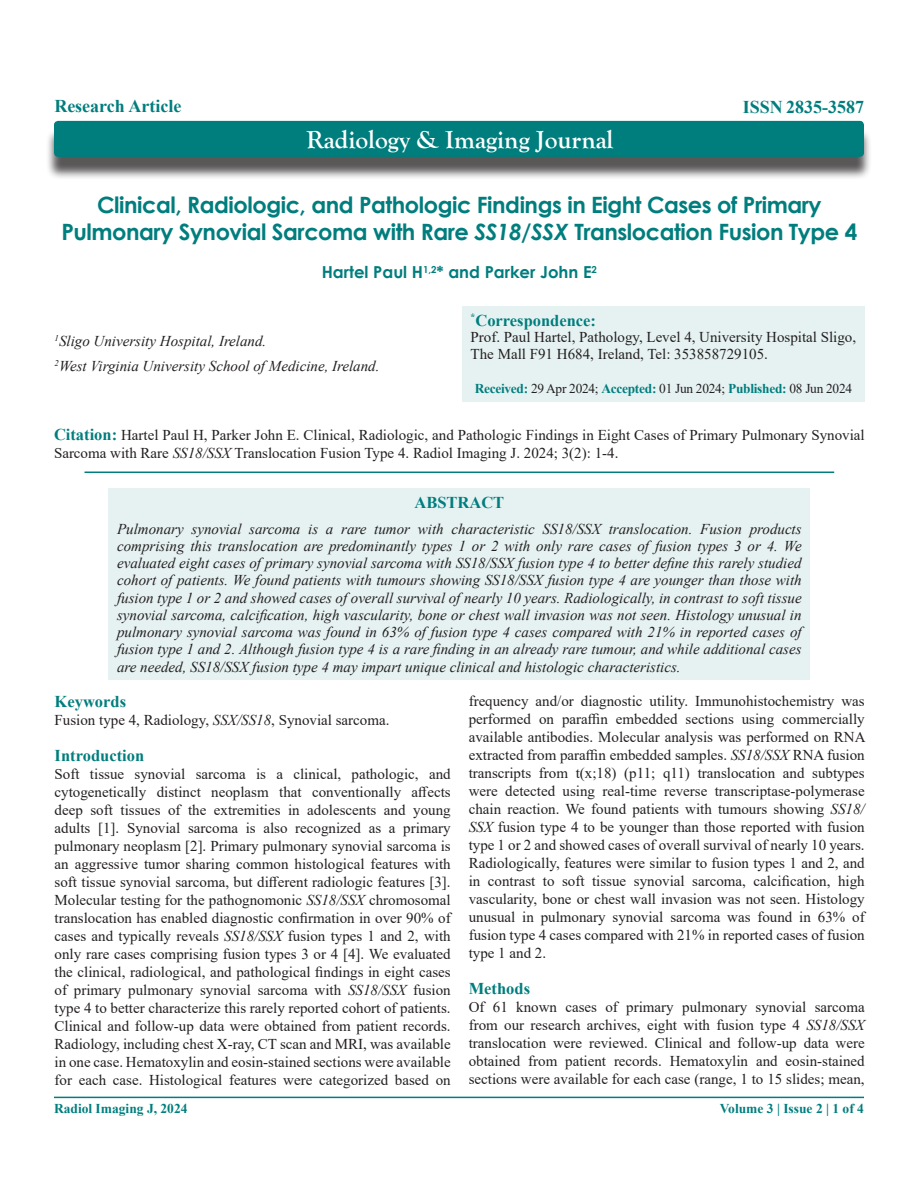
<style>
.page{position:relative;width:918px;height:1188px;background:#fff}
.page>*{position:absolute;margin:0;border:0;box-sizing:border-box;transform-origin:0 0}
.t1{font:700 25.5px "Goudy Old Style T";color:#fff}
.t2{font:700 22.5px/27px "Century Gothic";letter-spacing:-.02em;color:#007d7d;text-align:center}
.t3{font:700 18px "Times New Roman";color:#007d7d}
.t4{font:700 16.5px "Times New Roman";color:#007d7d}
.t5{font:700 16.5px "Century Gothic";color:#007d7d}
.t6{font:15px/18px "Times New Roman";color:#231f20;text-align:justify}
.Normal__Web{font:italic 15px/17.2px "Times New Roman";color:#231f20;text-align:justify}
.t7{font:13.5px "Times New Roman";letter-spacing:-.02em;color:#231f20}
.t8{font:700 13.5px "Times New Roman";color:#007d7d}
.s1{font-style:italic}
.s2{font-weight:700;color:#007d7d}
.s3{font-weight:700;font-size:16.5px;color:#007d7d}
</style>
<div class="page">
<div style="left:46px;top:128px;width:826px;height:52px;background:#231f20;opacity:.75"></div>
<div style="left:54px;top:121px;width:810px;height:36px;background:#007d7d;border-radius:4px"></div>
<div style="left:462px;top:306px;width:403px;height:96px;background:#e6f2f2"></div>
<hr style="left:85px;top:472px;width:749px;height:1px;background:#007d7d">
<div style="left:109px;top:488px;width:701px;height:192px;background:#e6f2f2"></div>
<hr style="left:54px;top:1097px;width:810px;height:1px;background:#007d7d">
<p class="t3" style="left:54px;top:93px;width:129px">Research Article</p>
<p class="t3" style="left:743px;top:93px;width:123px">ISSN 2835-3587</p>
<p class="t1" style="left:306px;top:126px;width:309px">Radiology &amp; Imaging Journal</p>
<p class="t2" style="left:61px;top:191px;width:798px">Clinical, Radiologic, and Pathologic Findings in Eight Cases of Primary<br>Pulmonary Synovial Sarcoma with Rare <span class="s1">SS18/SSX</span> Translocation Fusion Type 4</p>
<p class="t5" style="left:322px;top:260px;width:277px">Hartel Paul H<sup>1,2</sup>* and Parker John E<sup>2</sup></p>
<p class="t4" style="left:471px;top:308px;width:127px"><sup>*</sup>Correspondence:</p>
<p class="t6" style="left:471px;top:328px;width:387px;line-height:16.5px">Prof. Paul Hartel, Pathology, Level 4, University Hospital Sligo,<br>The Mall F91 H684, Ireland, Tel: 353858729105.</p>
<p class="t7" style="left:475px;top:379px;width:379px"><span class="s2">Received:</span> 29 Apr 2024; <span class="s2">Accepted:</span> 01 Jun 2024; <span class="s2">Published:</span> 08 Jun 2024</p>
<p class="t6" style="left:54px;top:425px;width:812px"><span class="s3">Citation:</span> Hartel Paul H, Parker John E. Clinical, Radiologic, and Pathologic Findings in Eight Cases of Primary Pulmonary Synovial<br>Sarcoma with Rare <span class="s1">SS18/SSX</span> Translocation Fusion Type 4. Radiol Imaging J. 2024; 3(2): 1-4.</p>
<p class="Normal__Web" style="left:55px;top:332px;width:213px"><sup>1</sup>Sligo University Hospital, Ireland.</p>
<p class="Normal__Web" style="left:55px;top:357px;width:326px"><sup>2</sup>West Virginia University School of Medicine, Ireland.</p>
<p class="t4" style="left:414px;top:491px;width:91px">ABSTRACT</p>
<p class="Normal__Web" style="left:117px;top:520px;width:686px">Pulmonary synovial sarcoma is a rare tumor with characteristic SS18/SSX translocation. Fusion products comprising this translocation are predominantly types 1 or 2 with only rare cases of fusion types 3 or 4. We evaluated eight cases of primary synovial sarcoma with SS18/SSX fusion type 4 to better define this rarely studied cohort of patients. We found patients with tumours showing SS18/SSX fusion type 4 are younger than those with fusion type 1 or 2 and showed cases of overall survival of nearly 10 years. Radiologically, in contrast to soft tissue synovial sarcoma, calcification, high vascularity, bone or chest wall invasion was not seen. Histology unusual in pulmonary synovial sarcoma was found in 63% of fusion type 4 cases compared with 21% in reported cases of fusion type 1 and 2. Although fusion type 4 is a rare finding in an already rare tumour, and while additional cases are needed, SS18/SSX fusion type 4 may impart unique clinical and histologic characteristics.</p>
<p class="t4" style="left:55px;top:689px;width:73px">Keywords</p>
<p class="t6" style="left:55px;top:710px;width:336px">Fusion type 4, Radiology, <span class="s1">SSX/SS18</span>, Synovial sarcoma.</p>
<p class="t4" style="left:55px;top:743px;width:91px">Introduction</p>
<p class="t6" style="left:55px;top:764px;width:398px">Soft tissue synovial sarcoma is a clinical, pathologic, and cytogenetically distinct neoplasm that conventionally affects deep soft tissues of the extremities in adolescents and young adults [1]. Synovial sarcoma is also recognized as a primary pulmonary neoplasm [2]. Primary pulmonary synovial sarcoma is an aggressive tumor sharing common histological features with soft tissue synovial sarcoma, but different radiologic features [3].<br>Molecular testing for the pathognomonic <span class="s1">SS18/SSX</span> chromosomal translocation has enabled diagnostic confirmation in over 90% of cases and typically reveals <span class="s1">SS18/SSX</span> fusion types 1 and 2, with only rare cases comprising fusion types 3 or 4 [4]. We evaluated the clinical, radiological, and pathological findings in eight cases of primary pulmonary synovial sarcoma with <span class="s1">SS18/SSX</span> fusion type 4 to better characterize this rarely reported cohort of patients.<br>Clinical and follow-up data were obtained from patient records.<br>Radiology, including chest X-ray, CT scan and MRI, was available in one case. Hematoxylin and eosin-stained sections were available for each case. Histological features were categorized based on</p>
<p class="t6" style="left:469px;top:691px;width:398px">frequency and/or diagnostic utility. Immunohistochemistry was performed on paraffin embedded sections using commercially available antibodies. Molecular analysis was performed on RNA extracted from paraffin embedded samples. <span class="s1">SS18/SSX</span> RNA fusion transcripts from t(x;18) (p11; q11) translocation and subtypes were detected using real-time reverse transcriptase-polymerase chain reaction. We found patients with tumours showing <span class="s1">SS18/ SSX</span> fusion type 4 to be younger than those reported with fusion type 1 or 2 and showed cases of overall survival of nearly 10 years.<br>Radiologically, features were similar to fusion types 1 and 2, and in contrast to soft tissue synovial sarcoma, calcification, high vascularity, bone or chest wall invasion was not seen. Histology unusual in pulmonary synovial sarcoma was found in 63% of fusion type 4 cases compared with 21% in reported cases of fusion type 1 and 2.</p>
<p class="t4" style="left:469px;top:976px;width:63px">Methods</p>
<p class="t6" style="left:469px;top:997px;width:398px">Of 61 known cases of primary pulmonary synovial sarcoma from our research archives, eight with fusion type 4 <span class="s1">SS18/SSX </span>translocation were reviewed. Clinical and follow-up data were obtained from patient records. Hematoxylin and eosin-stained sections were available for each case (range, 1 to 15 slides; mean,</p>
<p class="t8" style="left:54px;top:1099px;width:135px">Radiol Imaging J, 2024</p>
<p class="t8" style="left:720px;top:1099px;width:146px">Volume 3 | Issue 2 | 1 of 4</p>
</div>
